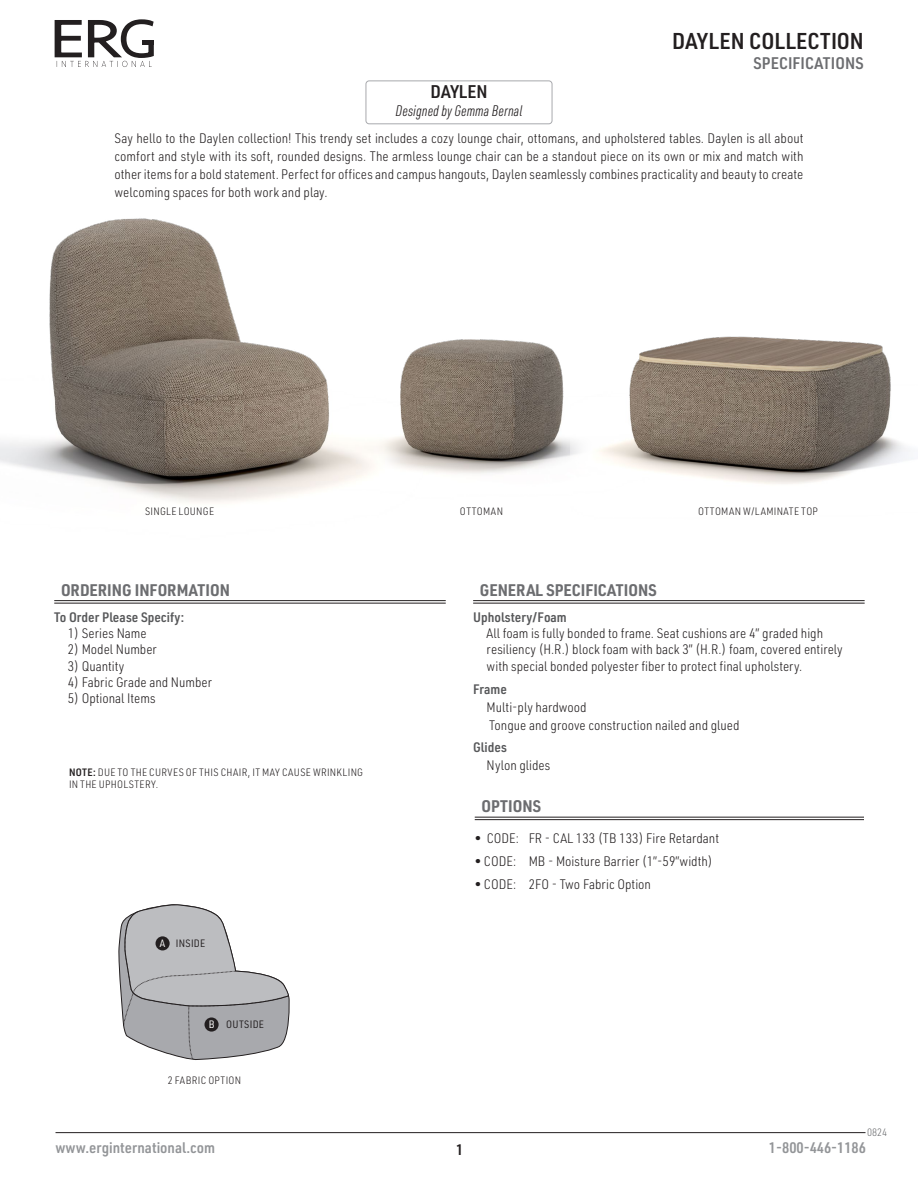
<style>
.page{position:relative;width:918px;height:1188px;background:#fff}
.page>*{position:absolute;margin:0;border:0;box-sizing:border-box;transform-origin:0 0}
.H_RT_PG_HEADER{font:600 22.5px "URWDIN Semi Cond";letter-spacing:.01em;color:#231f20}
.t1{font:600 18px "URWDIN Semi Cond";color:#231f20}
.NEW_Subhead_rule_below{font:700 16.5px "URWDIN Semi Cond";color:#6c6d70}
.H_RT_PG_HEADER-2{font:600 16.5px "URWDIN Semi Cond";letter-spacing:.01em;color:#6c6d70}
.t2{font:600 15px "URWDIN Semi Cond";color:#939598}
.Call_out_9_pt{font:italic 300 15px "URWDIN Cond";letter-spacing:.005em;color:#231f20}
.t3{font:600 15px "URWDIN Semi Cond";color:#231f20}
.New_List_text{font:300 13.5px/18px "URWDIN Semi Cond";color:#231f20;text-align:justify}
.New_Option_Bullets{font:300 13.5px "URWDIN Semi Cond";color:#231f20}
.New_Subhead_9pt_80{font:600 13.5px "URWDIN Semi Cond";color:#57585a}
.C_pictorial_specpg_text{font:300 10.5px/12.6px "URWDIN Semi Cond";letter-spacing:.035em;color:#231f20}
.C_pictorial_specpg_text-2{font:10.5px "URWDIN Semi Cond";letter-spacing:.025em;color:#231f20}
.t4{font:300 10.5px "URWDIN Semi Cond";color:#6c6d70}
.C_pictorial_specpg_text-3{font:10.5px "URWDIN Semi Cond";color:#fff}
.s1{font-weight:600}
</style>
<div class="page">
<hr style="left:56px;top:1132px;width:810px;height:1px;background:#231f20">
<svg style="left:54px;top:19px;width:100px;height:48px"></svg>
<div style="left:143px;top:40px;width:11px;height:5px;background:#231f20"></div>
<img style="left:439px;top:339px;width:131px;height:135px">
<img style="left:570px;top:336px;width:344px;height:148px">
<hr style="left:473px;top:600px;width:392px;height:1px;background:#231f20">
<hr style="left:473px;top:603px;width:392px;height:1px;background:#231f20">
<hr style="left:54px;top:600px;width:392px;height:1px;background:#231f20">
<hr style="left:54px;top:603px;width:392px;height:1px;background:#231f20">
<hr style="left:475px;top:817px;width:389px;height:1px;background:#231f20">
<hr style="left:475px;top:819px;width:389px;height:1px;background:#231f20">
<img style="left:0;top:218px;width:439px;height:285px">
<svg style="left:118px;top:904px;width:172px;height:156px"></svg>
<div style="left:156px;top:936px;width:14px;height:14px;background:#231f20;border-radius:50%"></div>
<div style="left:204px;top:1017px;width:15px;height:15px;background:#231f20;border-radius:50%"></div>
<div style="left:366px;top:81px;width:186px;height:43px;border:1px solid #a8a9ad;border-radius:3px"></div>
<p class="H_RT_PG_HEADER" style="left:672px;top:26px;width:193px">DAYLEN COLLECTION</p>
<p class="H_RT_PG_HEADER-2" style="left:753px;top:52px;width:112px">SPECIFICATIONS</p>
<p class="t1" style="left:431px;top:79px;width:58px">DAYLEN</p>
<p class="Call_out_9_pt" style="left:395px;top:101px;width:129px">Designed by Gemma Bernal</p>
<p class="New_List_text" style="left:115px;top:129px;width:690px">Say hello to the Daylen collection! This trendy set includes a cozy lounge chair, ottomans, and upholstered tables. Daylen is all about comfort and style with its soft, rounded designs. The armless lounge chair can be a standout piece on its own or mix and match with other items for a bold statement. Perfect for offices and campus hangouts, Daylen seamlessly combines practicality and beauty to create welcoming spaces for both work and play.</p>
<p class="C_pictorial_specpg_text" style="left:145px;top:505px;width:71px">SINGLE LOUNGE</p>
<p class="NEW_Subhead_rule_below" style="left:61px;top:579px;width:171px">ORDERING INFORMATION</p>
<p class="New_Subhead_9pt_80" style="left:54px;top:608px;width:132px">To Order Please Specify:</p>
<p class="New_List_text" style="left:68px;top:624px;width:81px">1) Series Name</p>
<p class="New_List_text" style="left:68px;top:640px;width:91px">2) Model Number</p>
<p class="New_List_text" style="left:68px;top:656px;width:58px">3) Quantity</p>
<p class="New_List_text" style="left:68px;top:673px;width:146px">4) Fabric Grade and Number</p>
<p class="New_List_text" style="left:68px;top:689px;width:89px">5) Optional Items</p>
<p class="C_pictorial_specpg_text" style="left:69px;top:765px;width:296px"><span class="s1">NOTE:</span> DUE TO THE CURVES OF THIS CHAIR, IT MAY CAUSE WRINKLING<br>IN THE UPHOLSTERY.</p>
<p class="C_pictorial_specpg_text-3" style="left:160px;top:936px;width:7px">A</p>
<p class="C_pictorial_specpg_text-2" style="left:176px;top:936px;width:31px">INSIDE</p>
<p class="C_pictorial_specpg_text-3" style="left:209px;top:1017px;width:7px">B</p>
<p class="C_pictorial_specpg_text-2" style="left:226px;top:1017px;width:39px">OUTSIDE</p>
<p class="C_pictorial_specpg_text" style="left:168px;top:1074px;width:75px">2 FABRIC OPTION</p>
<p class="C_pictorial_specpg_text" style="left:460px;top:505px;width:45px">OTTOMAN</p>
<p class="C_pictorial_specpg_text" style="left:698px;top:505px;width:121px">OTTOMAN W/LAMINATE TOP</p>
<p class="NEW_Subhead_rule_below" style="left:480px;top:579px;width:178px">GENERAL SPECIFICATIONS</p>
<p class="New_Subhead_9pt_80" style="left:473px;top:608px;width:95px">Upholstery/Foam</p>
<p class="New_List_text" style="left:487px;top:624px;width:338px">All foam is fully bonded to frame. Seat cushions are 4” graded high</p>
<p class="New_List_text" style="left:487px;top:640px;width:358px">resiliency (H.R.) block foam with back 3” (H.R.) foam, covered entirely</p>
<p class="New_List_text" style="left:487px;top:656px;width:317px">with special bonded polyester fiber to protect final upholstery.</p>
<p class="New_Subhead_9pt_80" style="left:473px;top:680px;width:35px">Frame</p>
<p class="New_List_text" style="left:487px;top:697px;width:102px">Multi-ply hardwood</p>
<p class="New_List_text" style="left:489px;top:715px;width:252px">Tongue and groove construction nailed and glued</p>
<p class="New_Subhead_9pt_80" style="left:473px;top:739px;width:35px">Glides</p>
<p class="New_List_text" style="left:487px;top:756px;width:65px">Nylon glides</p>
<p class="NEW_Subhead_rule_below" style="left:482px;top:795px;width:61px">OPTIONS</p>
<p class="New_Option_Bullets" style="left:475px;top:830px;width:246px">• CODE: FR - CAL 133 (TB 133) Fire Retardant</p>
<p class="New_Option_Bullets" style="left:475px;top:853px;width:239px">• CODE: MB - Moisture Barrier (1”-59”width)</p>
<p class="New_Option_Bullets" style="left:475px;top:876px;width:178px">• CODE: 2FO - Two Fabric Option</p>
<p class="t4" style="left:867px;top:1125px;width:22px">0824</p>
<p class="t2" style="left:56px;top:1138px;width:161px">www.erginternational.com</p>
<p class="t2" style="left:769px;top:1138px;width:99px">1-800-446-1186</p>
<p class="t3" style="left:456px;top:1139px;width:9px">1</p>
</div>
